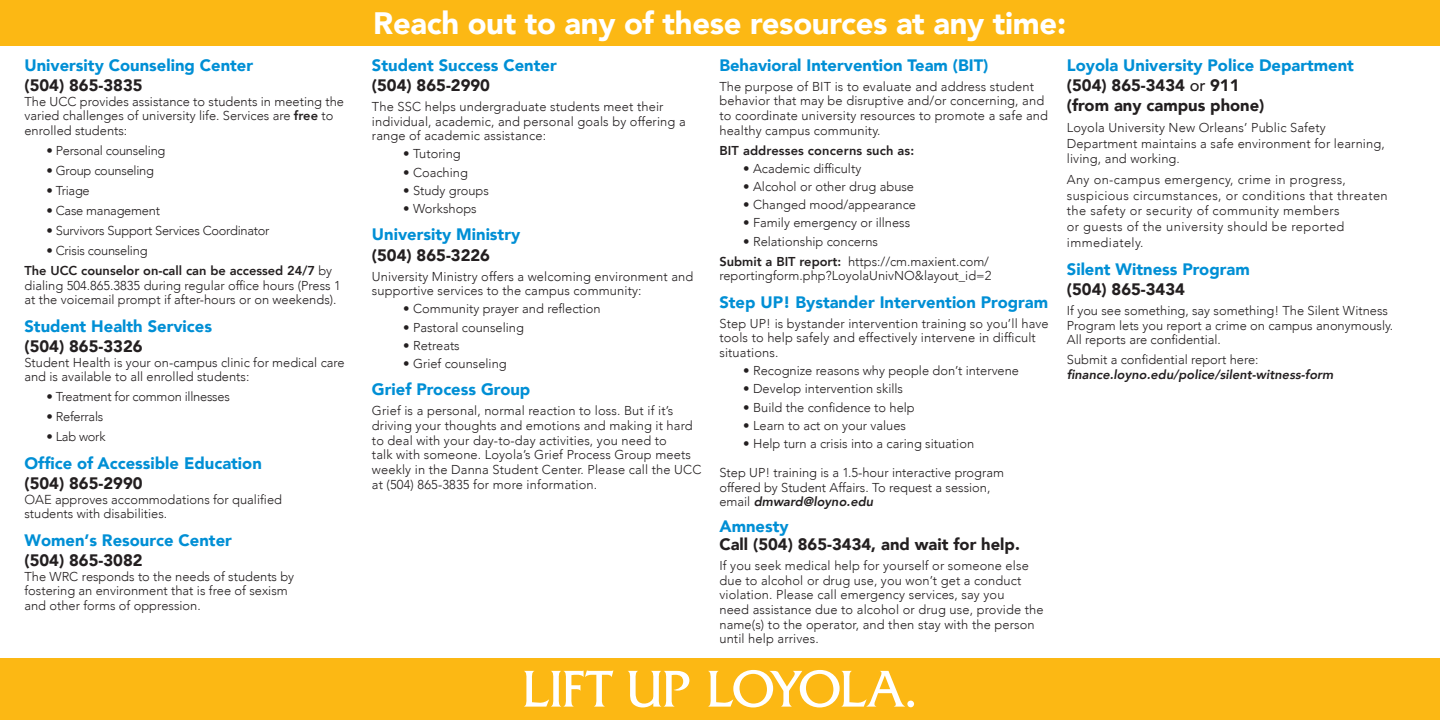
<style>
.page{position:relative;width:1440px;height:720px;background:#fff}
.page>*{position:absolute;margin:0;border:0;box-sizing:border-box;transform-origin:0 0}
.t1{font:54.4px "Friz Quadrata Std";letter-spacing:-.035em;color:#fff}
.t2{font:900 31px "Avenir";letter-spacing:-.01em;color:#fff}
.t3{font:900 16.6px/20.2px "Avenir";color:#008fd5}
.t4{font:900 16.6px/20.2px "Avenir";color:#231f20}
.t5{font:900 16.6px/20.2px "Avenir LT Std";color:#008fd5}
.t6{font:300 12.8px/14.8px "Avenir";color:#231f20}
.t7{font:300 12.8px/15.6px "Avenir";letter-spacing:.03em;color:#231f20}
.t8{font:300 12.8px "Avenir";letter-spacing:-.02em;color:#231f20}
.t9{font:italic 800 12.8px/14.8px "Avenir";color:#231f20}
.t10{font:800 12.8px "Avenir";letter-spacing:.01em;color:#231f20}
.s1{color:#231f20}
.s2{font-weight:800}
.s3{font-family:"Avenir"}
.s4{font-family:"Avenir";color:#231f20}
.s5{font-family:"Avenir LT Std"}
.s6{font-weight:800;font-style:italic}
.s7{color:#008fd5}
.s8{font-weight:500}
.s9{font-weight:300;font-style:normal}
</style>
<div class="page">
<div style="left:0;top:0;width:1440px;height:46px;background:#fcb814"></div>
<div style="left:0;top:658px;width:1440px;height:62px;background:#fcb814"></div>
<p class="t3" style="left:24px;top:54px;width:230px">University Counseling Center <span class="s1">(504) 865-3835</span></p>
<p class="t6" style="left:24px;top:94px;width:321px">The UCC provides assistance to students in meeting the varied challenges of university life. Services are <span class="s2">free</span> to enrolled students:</p>
<p class="t8" style="left:47px;top:143px;width:120px">• Personal counseling</p>
<p class="t8" style="left:47px;top:163px;width:109px">• Group counseling</p>
<p class="t6" style="left:47px;top:183px;width:45px">• Triage</p>
<p class="t8" style="left:47px;top:203px;width:115px">• Case management</p>
<p class="t8" style="left:47px;top:223px;width:225px">• Survivors Support Services Coordinator</p>
<p class="t8" style="left:47px;top:243px;width:103px">• Crisis counseling</p>
<p class="t6" style="left:24px;top:263px;width:318px"><span class="s2">The UCC counselor on-call can be accessed 24/7</span> by dialing 504.865.3835 during regular office hours (Press 1 at the voicemail prompt if after-hours or on weekends).</p>
<p class="t3" style="left:24px;top:315px;width:189px">Student Health Services <span class="s1">(504) 865-3326</span></p>
<p class="t6" style="left:24px;top:355px;width:322px">Student Health is your on-campus clinic for medical care and is available to all enrolled students:</p>
<p class="t8" style="left:47px;top:389px;width:185px">• Treatment for common illnesses</p>
<p class="t8" style="left:47px;top:409px;width:58px">• Referrals</p>
<p class="t6" style="left:47px;top:430px;width:60px">• Lab work</p>
<p class="t5" style="left:24px;top:453px;width:239px"><span class="s3">Office of</span> Accessible Education <span class="s4">(504) 865-2990</span></p>
<p class="t6" style="left:24px;top:492px;width:259px"><span class="s5">OAE</span> approves accommodations for qualified students with disabilities.</p>
<p class="t3" style="left:24px;top:529px;width:209px">Women’s Resource Center <span class="s1">(504) 865-3082</span></p>
<p class="t6" style="left:24px;top:569px;width:271px">The WRC responds to the needs of students by fostering an environment that is free of sexism and other forms of oppression.</p>
<p class="t2" style="left:373px;top:-4px;width:694px">Reach out to any of these resources at any time:</p>
<p class="t3" style="left:372px;top:54px;width:186px">Student Success Center <span class="s1">(504) 865-2990</span></p>
<p class="t6" style="left:372px;top:99px;width:315px">The SSC helps undergraduate students meet their individual, academic, and personal goals by offering a range of academic assistance:</p>
<p class="t6" style="left:403px;top:147px;width:59px">• Tutoring</p>
<p class="t6" style="left:403px;top:165px;width:66px">• Coaching</p>
<p class="t6" style="left:403px;top:183px;width:87px">• Study groups</p>
<p class="t6" style="left:403px;top:201px;width:75px">• Workshops</p>
<p class="t3" style="left:372px;top:224px;width:150px">University Ministry <span class="s1">(504) 865-3226</span></p>
<p class="t6" style="left:372px;top:269px;width:323px">University Ministry offers a welcoming environment and supportive services to the campus community:</p>
<p class="t6" style="left:403px;top:302px;width:199px">• Community prayer and reflection</p>
<p class="t6" style="left:403px;top:320px;width:122px">• Pastoral counseling</p>
<p class="t6" style="left:403px;top:338px;width:58px">• Retreats</p>
<p class="t6" style="left:403px;top:356px;width:105px">• Grief counseling</p>
<p class="t3" style="left:372px;top:379px;width:160px">Grief Process Group</p>
<p class="t6" style="left:372px;top:403px;width:331px">Grief is a personal, normal reaction to loss. But if it’s driving your thoughts and emotions and making it hard to deal with your day-to-day activities, you need to<br>talk with someone. Loyola’s Grief Process Group meets weekly in the Danna Student Center. Please call the UCC at (504) 865-3835 for more information.</p>
<p class="t3" style="left:719px;top:54px;width:271px">Behavioral Intervention Team (BIT)</p>
<p class="t6" style="left:719px;top:79px;width:330px">The purpose of BIT is to evaluate and address student behavior that may be disruptive and/or concerning, and to coordinate university resources to promote a safe and healthy campus community.</p>
<p class="t10" style="left:719px;top:140px;width:196px">BIT addresses concerns such as:</p>
<p class="t6" style="left:743px;top:161px;width:120px">• Academic difficulty</p>
<p class="t6" style="left:743px;top:179px;width:172px">• Alcohol or other drug abuse</p>
<p class="t6" style="left:743px;top:197px;width:174px">• Changed mood/appearance</p>
<p class="t6" style="left:743px;top:216px;width:168px">• Family emergency or illness</p>
<p class="t6" style="left:743px;top:234px;width:136px">• Relationship concerns</p>
<p class="t6" style="left:719px;top:254px;width:274px"><span class="s2">Submit a BIT report:</span> https://cm.maxient.com/ reportingform.php?LoyolaUnivNO&amp;layout_id=2</p>
<p class="t3" style="left:719px;top:291px;width:330px">Step UP! Bystander Intervention Program</p>
<p class="t6" style="left:719px;top:316px;width:331px">Step UP! is bystander intervention training so you’ll have tools to help safely and effectively intervene in difficult situations.</p>
<p class="t6" style="left:743px;top:363px;width:277px">• Recognize reasons why people don’t intervene</p>
<p class="t6" style="left:743px;top:382px;width:161px">• Develop intervention skills</p>
<p class="t6" style="left:743px;top:400px;width:173px">• Build the confidence to help</p>
<p class="t6" style="left:743px;top:418px;width:164px">• Learn to act on your values</p>
<p class="t6" style="left:743px;top:436px;width:232px">• Help turn a crisis into a caring situation</p>
<p class="t6" style="left:719px;top:465px;width:286px">Step UP! training is a 1.5-hour interactive program offered by Student Affairs. To request a session, email <span class="s6">dmward@loyno.edu</span></p>
<p class="t3" style="left:719px;top:516px;width:71px">Amnesty</p>
<p class="t4" style="left:719px;top:534px;width:302px">Call (504) 865-3434, and wait for help.</p>
<p class="t6" style="left:719px;top:558px;width:326px">If you seek medical help for yourself or someone else due to alcohol or drug use, you won’t get a conduct violation. Please call emergency services, say you<br>need assistance due to alcohol or drug use, provide the name(s) to the operator, and then stay with the person until help arrives.</p>
<p class="t1" style="left:522px;top:659px;width:398px">LIFT UP LOYOLA.</p>
<p class="t4" style="left:1067px;top:54px;width:289px"><span class="s7">Loyola University Police Department </span>(504) 865-3434 <span class="s8">or</span> 911<br>(from any campus phone)</p>
<p class="t6" style="left:1067px;top:120px;width:319px;line-height:15.6px">Loyola University New Orleans’ Public Safety<br>Department maintains a safe environment for learning, living, and working.</p>
<p class="t7" style="left:1067px;top:172px;width:322px">Any on-campus emergency, crime in progress, suspicious circumstances, or conditions that threaten the safety or security of community members<br>or guests of the university should be reported immediately.</p>
<p class="t3" style="left:1067px;top:258px;width:184px">Silent Witness Program <span class="s1">(504) 865-3434</span></p>
<p class="t6" style="left:1067px;top:303px;width:328px">If you see something, say something! The Silent Witness<br>Program lets you report a crime on campus anonymously.<br>All reports are confidential.</p>
<p class="t9" style="left:1067px;top:353px;width:268px"><span class="s9">Submit a confidential report here: </span>finance.loyno.edu/police/silent-witness-form</p>
</div>
